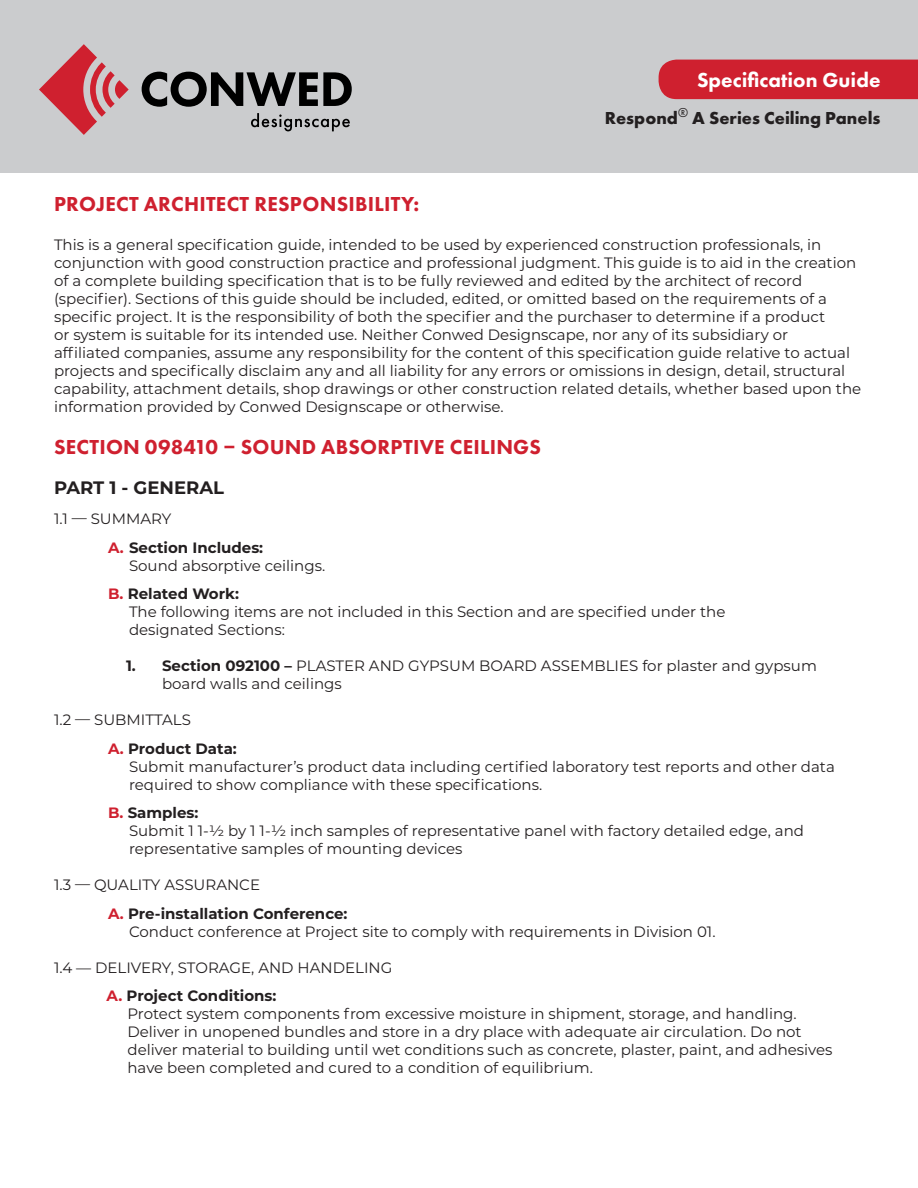
<style>
.page{position:relative;width:918px;height:1188px;background:#fff}
.page>*{position:absolute;margin:0;border:0;box-sizing:border-box;transform-origin:0 0}
.t1{font:800 21px "Futura PT";letter-spacing:.01em;color:#cf202f}
.t2{font:800 21px "Futura PT";color:#fff}
.t3{font:700 18px "Futura PT";color:#231f20}
.Body{font:700 18px "Montserrat";color:#231f20}
.Body-2{font:15px/18px "Montserrat";color:#231f20}
.Body-3{font:700 15px "Montserrat";color:#231f20}
.s1{color:#cf202f}
.s2{font-weight:700;color:#cf202f}
.s3{font-weight:700}
</style>
<div class="page">
<div style="left:0;top:0;width:918px;height:173px;background:#cbccce"></div>
<svg style="left:39px;top:44px;width:90px;height:91px"></svg>
<svg style="left:142px;top:72px;width:210px;height:35px"></svg>
<svg style="left:251px;top:113px;width:99px;height:18px"></svg>
<div style="left:659px;top:60px;width:259px;height:39px;background:#cf202f"></div>
<h1 class="t2" style="left:697px;top:66px;width:185px">Specification Guide</h1>
<p class="t3" style="left:605px;top:107px;width:277px">Respond<sup>®</sup> A Series Ceiling Panels</p>
<p class="t1" style="left:54px;top:191px;width:367px">PROJECT ARCHITECT RESPONSIBILITY:</p>
<p class="Body-2" style="left:54px;top:236px;width:809px">This is a general specification guide, intended to be used by experienced construction professionals, in conjunction with good construction practice and professional judgment. This guide is to aid in the creation of a complete building specification that is to be fully reviewed and edited by the architect of record (specifier). Sections of this guide should be included, edited, or omitted based on the requirements of a specific project. It is the responsibility of both the specifier and the purchaser to determine if a product<br>or system is suitable for its intended use. Neither Conwed Designscape, nor any of its subsidiary or<br>affiliated companies, assume any responsibility for the content of this specification guide relative to actual projects and specifically disclaim any and all liability for any errors or omissions in design, detail, structural capability, attachment details, shop drawings or other construction related details, whether based upon the information provided by Conwed Designscape or otherwise.</p>
<p class="t1" style="left:54px;top:434px;width:489px">SECTION 098410 – SOUND ABSORPTIVE CEILINGS</p>
<p class="Body" style="left:54px;top:475px;width:172px">PART 1 - GENERAL</p>
<p class="Body-2" style="left:54px;top:509px;width:119px">1.1 — SUMMARY</p>
<p class="Body-3" style="left:108px;top:536px;width:157px"><span class="s1">A.</span> Section Includes:</p>
<p class="Body-2" style="left:129px;top:556px;width:198px">Sound absorptive ceilings.</p>
<p class="Body-2" style="left:129px;top:584px;width:598px;text-indent:-21px"><span class="s2">B.</span> <span class="s3">Related Work:<br></span>The following items are not included in this Section and are specified under the designated Sections:</p>
<p class="Body-2" style="left:162px;top:656px;width:656px;text-indent:-36px"><span class="s3">1. Section 092100 –</span> PLASTER AND GYPSUM BOARD ASSEMBLIES for plaster and gypsum board walls and ceilings</p>
<p class="Body-2" style="left:54px;top:710px;width:138px">1.2 — SUBMITTALS</p>
<p class="Body-2" style="left:129px;top:739px;width:707px;text-indent:-21px"><span class="s2">A.</span> <span class="s3">Product Data:<br></span>Submit manufacturer’s product data including certified laboratory test reports and other data required to show compliance with these specifications.</p>
<p class="Body-2" style="left:129px;top:803px;width:677px;text-indent:-21px"><span class="s2">B.</span> <span class="s3">Samples:<br></span>Submit 1 1-1/2 by 1 1-1/2 inch samples of representative panel with factory detailed edge, and representative samples of mounting devices</p>
<p class="Body-2" style="left:54px;top:875px;width:208px">1.3 — QUALITY ASSURANCE</p>
<p class="Body-2" style="left:129px;top:904px;width:588px;text-indent:-21px"><span class="s2">A.</span> <span class="s3">Pre-installation Conference:<br></span>Conduct conference at Project site to comply with requirements in Division 01.</p>
<p class="Body-2" style="left:54px;top:958px;width:340px">1.4 — DELIVERY, STORAGE, AND HANDELING</p>
<p class="Body-3" style="left:106px;top:985px;width:171px"><span class="s1">A.</span> Project Conditions:</p>
<p class="Body-2" style="left:128px;top:1004px;width:707px">Protect system components from excessive moisture in shipment, storage, and handling.<br>Deliver in unopened bundles and store in a dry place with adequate air circulation. Do not deliver material to building until wet conditions such as concrete, plaster, paint, and adhesives have been completed and cured to a condition of equilibrium.</p>
</div>
